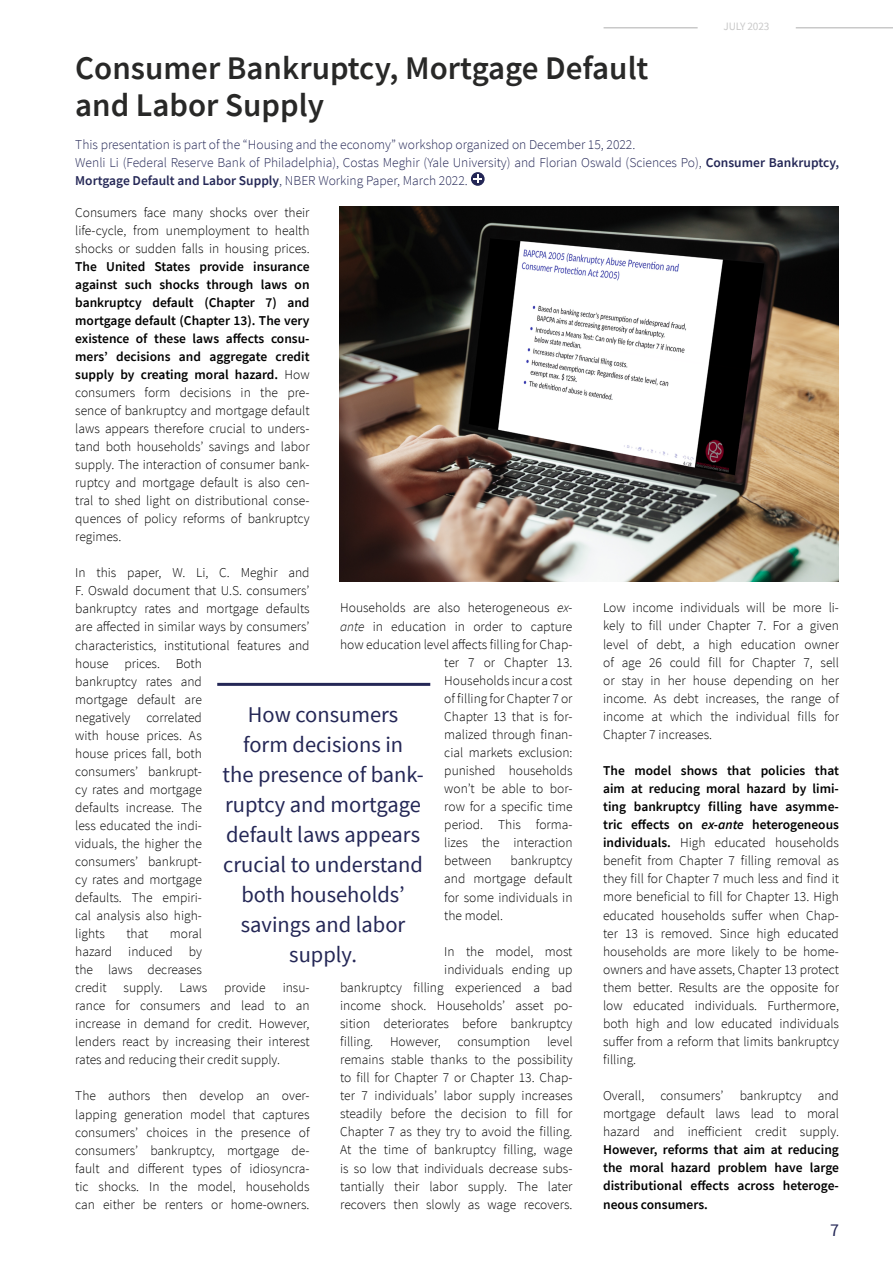
<style>
.page{position:relative;width:893px;height:1263px;background:#fff}
.page>*{position:absolute;margin:0;border:0;box-sizing:border-box;transform-origin:0 0}
.t1{font:600 33px/37.5px "Source Sans Pro";color:#282827}
.t2{font:22.5px/30px "Source Sans Pro";color:#242756;text-align:center}
.t3{font:18px "Source Sans Pro";color:#242756}
.t4{font:300 13.5px/18px "Source Sans Pro";color:#000;text-align:justify}
.t5{font:300 13.5px/18px "Source Sans Pro";color:#242756}
.t6{font:600 13.5px/18px "Source Sans Pro";color:#000;text-align:justify}
.t7{font:11.25px "Source Sans Pro";letter-spacing:-.015em;color:#c9c9c9}
.s1{font-weight:600}
.s2{font-style:italic}
.s3{font-weight:600;font-style:italic}
</style>
<div class="page">
<hr style="left:604px;top:27px;width:94px;height:2px;background:#c9c9c9">
<hr style="left:796px;top:27px;width:97px;height:2px;background:#c9c9c9">
<img style="left:340px;top:206px;width:499px;height:375px">
<hr style="left:217px;top:683px;width:213px;height:3px;background:#242756">
<svg style="left:471px;top:172px;width:14px;height:14px"></svg>
<svg style="left:474px;top:175px;width:8px;height:8px"></svg>
<h1 class="t1" style="left:75px;top:49px;width:575px">Consumer Bankruptcy, Mortgage Default and Labor Supply</h1>
<p class="t7" style="left:723px;top:19px;width:47px">JULY 2023</p>
<p class="t5" style="left:75px;top:135px;width:765px">This presentation is part of the “Housing and the economy” workshop organized on December 15, 2022.<br>Wenli Li (Federal Reserve Bank of Philadelphia), Costas Meghir (Yale University) and Florian Oswald (Sciences Po), <span class="s1">Consumer Bankruptcy,<br>Mortgage Default and Labor Supply</span>, NBER Working Paper, March 2022.</p>
<p class="t4" style="left:75px;top:203px;width:236px">Consumers face many shocks over their life-cycle, from unemployment to health shocks or sudden falls in housing prices.</p>
<p class="t4" style="left:75px;top:257px;width:236px"><span class="s1">The United States provide insurance against such shocks through laws on bankruptcy default (Chapter 7) and mortgage default (Chapter 13). The very existence of these laws affects consu&shy;mers’ decisions and aggregate credit supply by creating moral hazard.</span> How consumers form decisions in the pre&shy;sence of bankruptcy and mortgage default laws appears therefore crucial to unders&shy;tand both households’ savings and labor supply. The interaction of consumer bank&shy;ruptcy and mortgage default is also cen&shy;tral to shed light on distributional conse&shy;quences of policy reforms of bankruptcy regimes.</p>
<p class="t4" style="left:75px;top:564px;width:236px;text-align:left">In this paper, W. Li, C. Meghir and<br>F. Oswald document that U.S. consumers’ bankruptcy rates and mortgage defaults are affected in similar ways by consumers’ characteristics, institutional features and house prices. Both<br>bankruptcy rates and<br>mortgage default are<br>negatively correlated<br>with house prices. As<br>house prices fall, both<br>consumers’ bankrupt-<br>cy rates and mortgage<br>defaults increase. The<br>less educated the indi-<br>viduals, the higher the<br>consumers’ bankrupt-<br>cy rates and mortgage<br>defaults. The empiri-<br>cal analysis also high-<br>lights</p>
<p class="t4" style="left:340px;top:599px;width:234px">Households are also heterogeneous <span class="s2">ex-</span></p>
<p class="t4" style="left:340px;top:617px;width:234px"><span class="s2">ante</span> in education in order to capture</p>
<p class="t4" style="left:340px;top:635px;width:234px">how education level affects filling for Chap-</p>
<p class="t4" style="left:444px;top:653px;width:130px">ter 7 or Chapter 13.</p>
<p class="t4" style="left:444px;top:671px;width:130px">Households incur a cost</p>
<p class="t4" style="left:444px;top:689px;width:130px">of filling for Chapter 7 or</p>
<p class="t4" style="left:444px;top:707px;width:130px">Chapter 13 that is for-</p>
<p class="t4" style="left:444px;top:725px;width:130px">malized through finan-</p>
<p class="t4" style="left:444px;top:743px;width:130px">cial markets exclusion:</p>
<p class="t4" style="left:444px;top:762px;width:130px">punished households</p>
<p class="t4" style="left:444px;top:780px;width:130px">won’t be able to bor-</p>
<p class="t4" style="left:444px;top:798px;width:130px">row for a specific time</p>
<p class="t4" style="left:444px;top:816px;width:130px">period. This forma-</p>
<p class="t4" style="left:444px;top:834px;width:130px">lizes the interaction</p>
<p class="t4" style="left:444px;top:852px;width:49px">between</p>
<h2 class="t2" style="left:222px;top:699px;width:203px">How consumers<br>form decisions in<br>the presence of bank&shy;ruptcy and mortgage default laws appears crucial to understand both households’ savings and labor supply.</h2>
<p class="t4" style="left:444px;top:852px;width:130px;text-indent:66px">bankruptcy and mortgage default for some individuals in the model.</p>
<p class="t4" style="left:340px;top:942px;width:234px;text-align:right">In the model, most<br>individuals ending up<br>bankruptcy filling experienced a bad income shock. Households’ asset po&shy;sition deteriorates before bankruptcy filling. However, consumption level remains stable thanks to the possibility to fill for Chapter 7 or Chapter 13. Chap&shy;ter 7 individuals’ labor supply increases steadily before the decision to fill for Chapter 7 as they try to avoid the filling.<br>At the time of bankruptcy filling, wage is so low that individuals decrease subs&shy;tantially their labor supply. The later recovers then slowly as wage recovers.</p>
<p class="t4" style="left:75px;top:925px;width:128px;text-indent:95px">moral hazard induced by the laws decreases credit</p>
<p class="t4" style="left:126px;top:925px;width:24px">that</p>
<p class="t4" style="left:124px;top:979px;width:41px">supply.</p>
<p class="t4" style="left:180px;top:979px;width:29px">Laws</p>
<p class="t4" style="left:224px;top:979px;width:43px">provide</p>
<p class="t4" style="left:75px;top:979px;width:236px;text-indent:207px">insu&shy;rance for consumers and lead to an increase in demand for credit. However, lenders react by increasing their interest rates and reducing their credit supply.</p>
<p class="t4" style="left:75px;top:1087px;width:236px">The authors then develop an over&shy;lapping generation model that captures consumers’ choices in the presence of consumers’ bankruptcy, mortgage de&shy;fault and different types of idiosyncra&shy;tic shocks. In the model, households can either be renters or home-owners.</p>
<p class="t4" style="left:603px;top:599px;width:237px">Low income individuals will be more li&shy;kely to fill under Chapter 7. For a given level of debt, a high education owner of age 26 could fill for Chapter 7, sell or stay in her house depending on her income. As debt increases, the range of income at which the individual fills for Chapter 7 increases.</p>
<p class="t4" style="left:603px;top:761px;width:237px"><span class="s1">The model shows that policies that aim at reducing moral hazard by limi&shy;ting bankruptcy filling have asymme&shy;tric effects on</span> <span class="s3">ex-ante</span> <span class="s1">heterogeneous individuals.</span> High educated households benefit from Chapter 7 filling removal as they fill for Chapter 7 much less and find it more beneficial to fill for Chapter 13. High educated households suffer when Chap&shy;ter 13 is removed. Since high educated households are more likely to be home&shy;owners and have assets, Chapter 13 protect them better. Results are the opposite for low educated individuals. Furthermore, both high and low educated individuals suffer from a reform that limits bankruptcy filling.</p>
<p class="t4" style="left:603px;top:1087px;width:237px">Overall, consumers’ bankruptcy and mortgage default laws lead to moral hazard and inefficient credit supply.</p>
<p class="t6" style="left:603px;top:1141px;width:237px">However, reforms that aim at reducing the moral hazard problem have large distributional effects across heteroge&shy;neous consumers.</p>
<h3 class="t3" style="left:830px;top:1218px;width:10px">7</h3>
</div>
